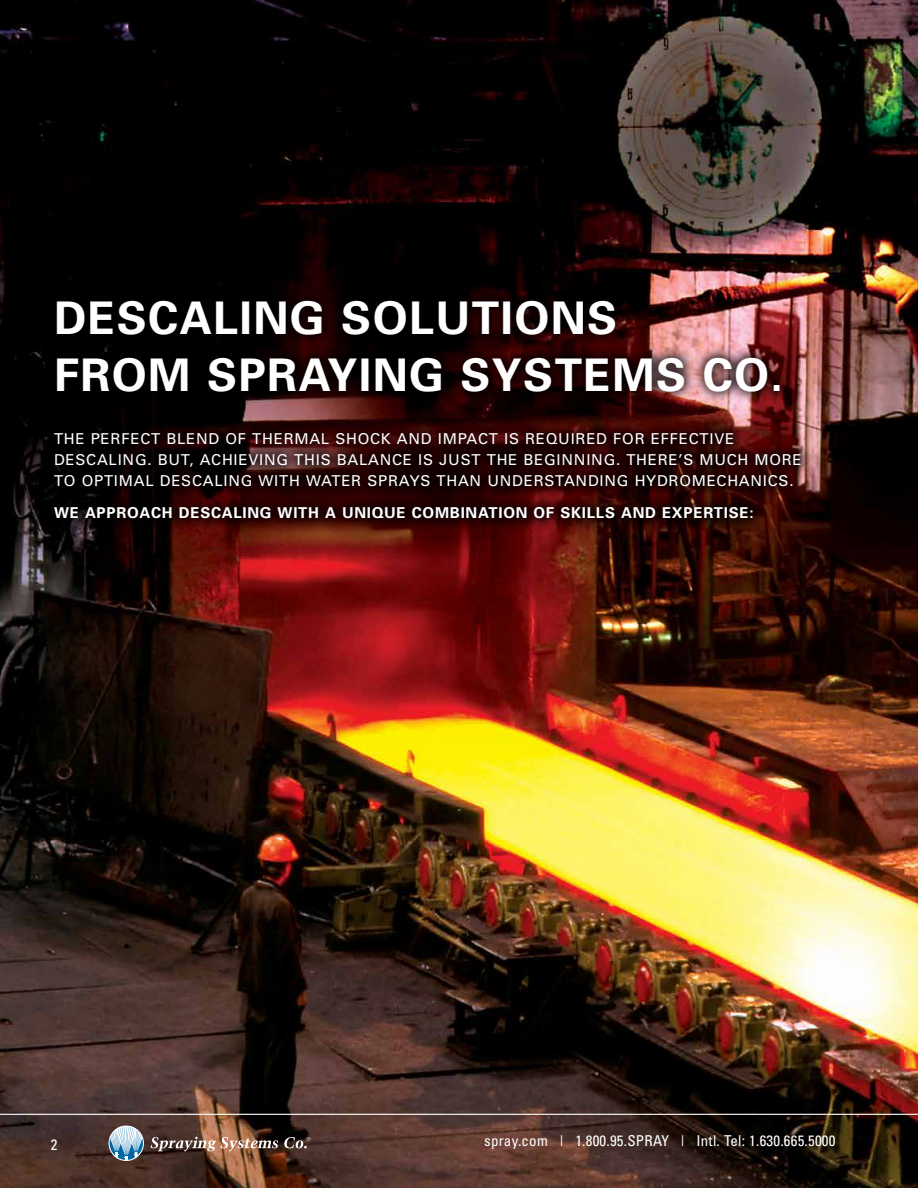
<style>
.page{position:relative;width:918px;height:1188px;background:#fff}
.page>*{position:absolute;margin:0;border:0;box-sizing:border-box;transform-origin:0 0}
.t1{font:700 45px/56.8px "Univers";letter-spacing:.03em;color:#fff}
.t2{font:15px/21px "Univers";letter-spacing:.05em;color:#fff}
.t3{font:700 15px "Univers";letter-spacing:.05em;color:#fff}
.t4{font:condensed 15px "Univers";letter-spacing:.015em;color:#fff}
</style>
<div class="page">
<img style="left:0;top:0;width:918px;height:1188px">
<div style="left:42px;top:288px;width:771px;height:243px;background:#000;opacity:.75"></div>
<hr style="left:0;top:1114px;width:918px;height:1px;background:#fff">
<svg style="left:109px;top:1126px;width:35px;height:35px"></svg>
<svg style="left:151px;top:1137px;width:127px;height:14px;background:#92776a"></svg>
<svg style="left:284px;top:1137px;width:27px;height:11px"></svg>
<h1 class="t1" style="left:54px;top:288px;width:730px">DESCALING SOLUTIONS<br>FROM SPRAYING SYSTEMS CO.</h1>
<p class="t2" style="left:54px;top:428px;width:749px">THE PERFECT BLEND OF THERMAL SHOCK AND IMPACT IS REQUIRED FOR EFFECTIVE<br>DESCALING. BUT, ACHIEVING THIS BALANCE IS JUST THE BEGINNING. THERE’S MUCH MORE<br>TO OPTIMAL DESCALING WITH WATER SPRAYS THAN UNDERSTANDING HYDROMECHANICS.</p>
<p class="t3" style="left:54px;top:503px;width:701px">WE APPROACH DESCALING WITH A UNIQUE COMBINATION OF SKILLS AND EXPERTISE:</p>
<p class="t4" style="left:51px;top:1135px;width:8px">2</p>
<p class="t4" style="left:484px;top:1131px;width:353px">spray.com | 1.800.95.SPRAY | Intl. Tel: 1.630.665.5000</p>
</div>
